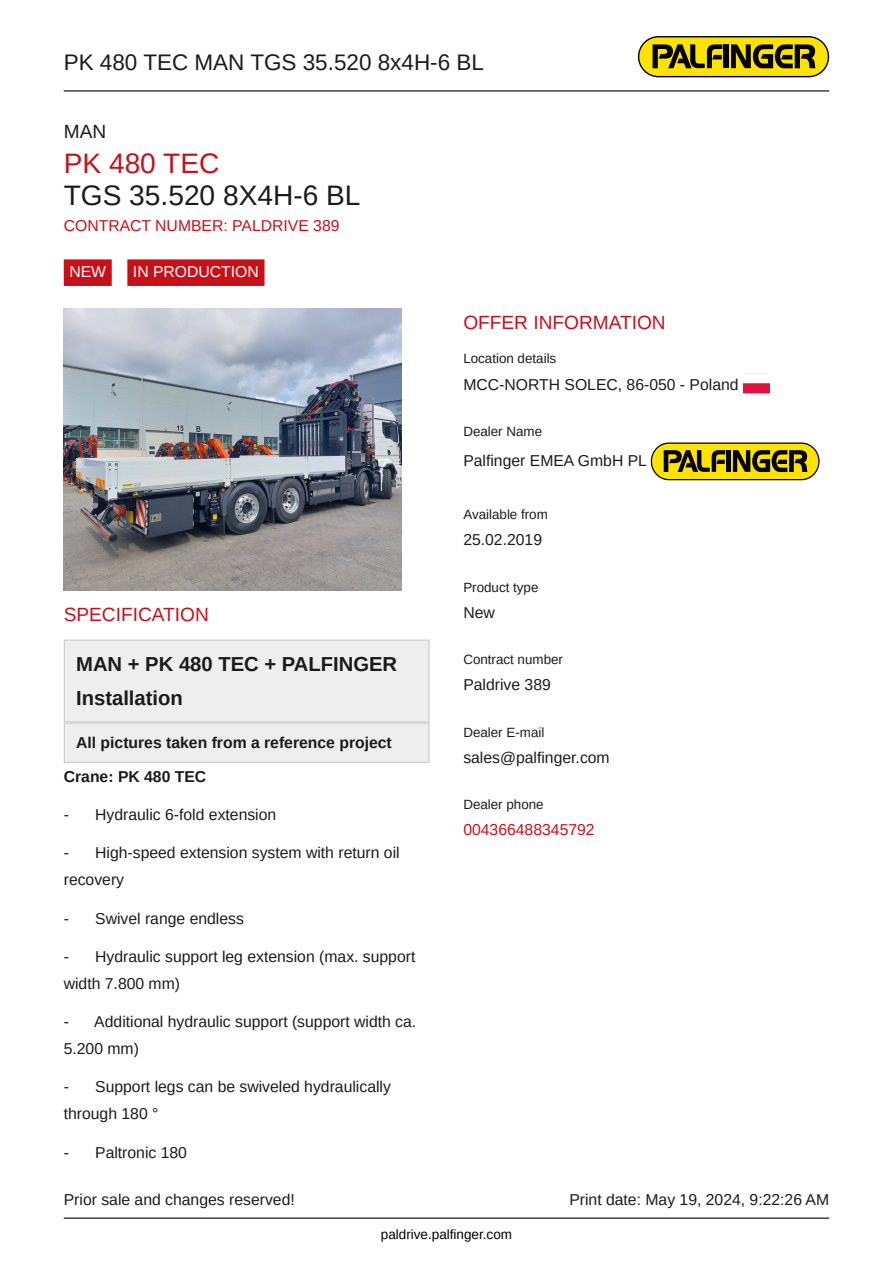
<style>
.page{position:relative;width:893px;height:1263px;background:#fff}
.page>*{position:absolute;margin:0;border:0;box-sizing:border-box;transform-origin:0 0}
.t1{font:28.2px "Arimo";color:#1b1b1b}
.t2{font:28.2px "Arimo";color:#c91019}
.t3{font:22.5px "Arimo";color:#1b1b1b}
.t4{font:20.25px/34.7px "Arimo";color:#1b1b1b}
.t5{font:19.2px "Arimo";color:#c91019}
.t6{font:19.2px "Arimo";color:#1b1b1b}
.t7{font:15.75px/27px "Arimo";color:#1b1b1b}
.t8{font:15.75px "Arimo";color:#c91019}
.t9{font:15.75px "Arimo";color:#fff}
.t10{font:13.5px "Arimo";color:#000}
.t11{font:13.35px "Arimo";color:#1b1b1b}
</style>
<div class="page">
<hr style="left:64px;top:90px;width:765px;height:1px;background:#000">
<hr style="left:64px;top:1217px;width:765px;height:2px;background:#000">
<svg style="left:638px;top:36px;width:191px;height:41px;background:#a3930b"></svg>
<div style="left:64px;top:259px;width:48px;height:27px;background:#c91019"></div>
<div style="left:127px;top:259px;width:138px;height:27px;background:#c91019"></div>
<img style="left:64px;top:309px;width:337px;height:281px">
<div style="left:64px;top:639px;width:366px;height:124px;background:#eee"></div>
<div style="left:743px;top:383px;width:27px;height:10px;background:#dc143c"></div>
<svg style="left:651px;top:442px;width:168px;height:38px;background:#a4940e"></svg>
<h2 class="t3" style="left:64px;top:53px;width:422px">PK 480 TEC MAN TGS 35.520 8x4H-6 BL</h2>
<p class="t6" style="left:64px;top:124px;width:44px">MAN</p>
<h1 class="t2" style="left:64px;top:152px;width:157px">PK 480 TEC</h1>
<h1 class="t1" style="left:64px;top:185px;width:298px">TGS 35.520 8X4H-6 BL</h1>
<p class="t8" style="left:64px;top:220px;width:277px">CONTRACT NUMBER: PALDRIVE 389</p>
<p class="t9" style="left:69px;top:266px;width:38px">NEW</p>
<p class="t9" style="left:133px;top:266px;width:127px">IN PRODUCTION</p>
<p class="t5" style="left:64px;top:607px;width:147px">SPECIFICATION</p>
<p class="t4" style="left:76px;top:647px;width:323px">MAN + PK 480 TEC + PALFINGER<br>Installation</p>
<p class="t7" style="left:64px;top:726px;width:330px;line-height:33.8px;text-indent:12px">All pictures taken from a reference project<br>Crane: PK 480 TEC</p>
<p class="t7" style="left:64px;top:801px;width:7px">-</p>
<p class="t7" style="left:95px;top:801px;width:183px">Hydraulic 6-fold extension</p>
<p class="t7" style="left:64px;top:840px;width:7px">-</p>
<p class="t7" style="left:64px;top:840px;width:337px;text-indent:31px">High-speed extension system with return oil recovery</p>
<p class="t7" style="left:64px;top:905px;width:7px">-</p>
<p class="t7" style="left:95px;top:905px;width:150px">Swivel range endless</p>
<p class="t7" style="left:64px;top:943px;width:7px">-</p>
<p class="t7" style="left:64px;top:943px;width:353px;text-indent:31px">Hydraulic support leg extension (max. support width 7.800 mm)</p>
<p class="t7" style="left:64px;top:1008px;width:7px">-</p>
<p class="t7" style="left:64px;top:1008px;width:354px;text-indent:31px">Additional hydraulic support (support width ca.<br>5.200 mm)</p>
<p class="t7" style="left:64px;top:1074px;width:7px">-</p>
<p class="t7" style="left:64px;top:1074px;width:329px;text-indent:31px">Support legs can be swiveled hydraulically through 180 °</p>
<p class="t7" style="left:64px;top:1139px;width:7px">-</p>
<p class="t7" style="left:95px;top:1139px;width:93px">Paltronic 180</p>
<p class="t5" style="left:463px;top:315px;width:204px">OFFER INFORMATION</p>
<p class="t11" style="left:463px;top:353px;width:94px">Location details</p>
<p class="t7" style="left:463px;top:373px;width:277px">MCC-NORTH SOLEC, 86-050 - Poland</p>
<p class="t11" style="left:463px;top:426px;width:80px">Dealer Name</p>
<p class="t7" style="left:463px;top:448px;width:185px">Palfinger EMEA GmbH PL</p>
<p class="t11" style="left:463px;top:510px;width:86px">Available from</p>
<p class="t7" style="left:463px;top:528px;width:80px">25.02.2019</p>
<p class="t11" style="left:463px;top:582px;width:77px">Product type</p>
<p class="t7" style="left:463px;top:600px;width:33px">New</p>
<p class="t11" style="left:463px;top:655px;width:101px">Contract number</p>
<p class="t7" style="left:463px;top:673px;width:89px">Paldrive 389</p>
<p class="t11" style="left:463px;top:727px;width:83px">Dealer E-mail</p>
<p class="t7" style="left:463px;top:745px;width:148px">sales@palfinger.com</p>
<p class="t11" style="left:463px;top:799px;width:82px">Dealer phone</p>
<p class="t8" style="left:463px;top:824px;width:133px">004366488345792</p>
<p class="t7" style="left:64px;top:1188px;width:233px">Prior sale and changes reserved!</p>
<p class="t7" style="left:569px;top:1188px;width:261px">Print date: May 19, 2024, 9:22:26 AM</p>
<p class="t10" style="left:381px;top:1229px;width:133px">paldrive.palfinger.com</p>
</div>
